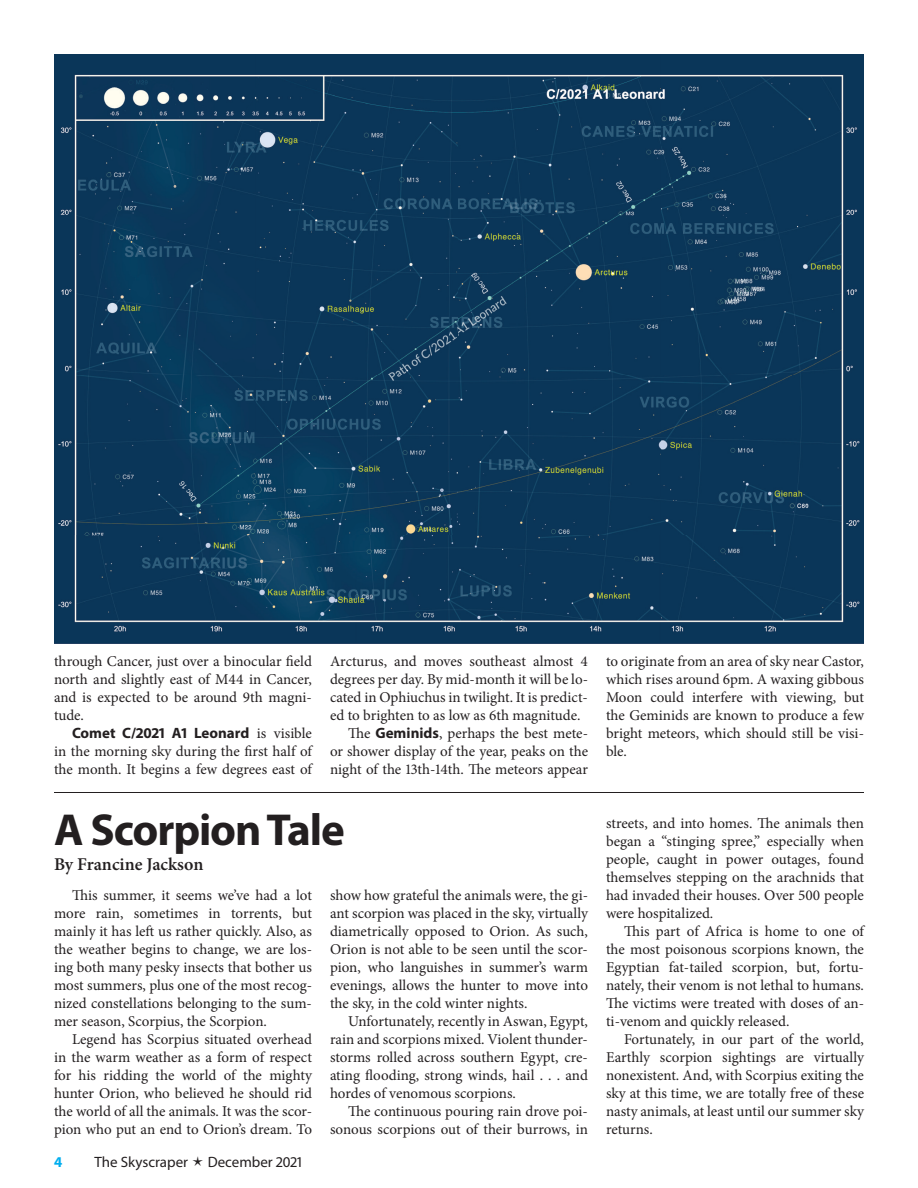
<style>
.page{position:relative;width:918px;height:1188px;background:#fff}
.page>*{position:absolute;margin:0;border:0;box-sizing:border-box;transform-origin:0 0}
.t1{font:700 45px "Myriad Pro";letter-spacing:-.025em;color:#231f20}
.t2{font:600 18px "Minion Pro";color:#231f20}
.t3{font:15px/18px "Minion Pro";color:#231f20;text-align:justify}
.t4{font:700 15px "Myriad Pro";color:#231f20}
.t5{font:15px "Myriad Pro";color:#231f20}
.t6{font:700 15px "Myriad Pro";color:#00aeef}
.s1{font-family:"Minion Pro";font-weight:400}
.s2{font-family:"Myriad Pro";font-weight:700}
</style>
<div class="page">
<img style="left:54px;top:54px;width:810px;height:589px">
<hr style="left:54px;top:792px;width:810px;height:1px;background:#231f20">
<p class="t3" style="left:54px;top:652px;width:260px">through Cancer, just over a binocular field north and slightly east of M44 in Cancer, and is expected to be around 9th magni&shy;tude.</p>
<p class="t4" style="left:72px;top:723px;width:241px">Comet C/2021 A1 Leonard <span class="s1">is visible</span></p>
<p class="t3" style="left:54px;top:742px;width:260px">in the morning sky during the first half of the month. It begins a few degrees east of</p>
<p class="t3" style="left:330px;top:652px;width:260px">Arcturus, and moves southeast almost 4</p>
<p class="t3" style="left:330px;top:670px;width:260px">degrees per day. By mid-month it will be lo-</p>
<p class="t3" style="left:330px;top:688px;width:259px">cated in Ophiuchus in twilight. It is predict-</p>
<p class="t3" style="left:330px;top:706px;width:252px">ed to brighten to as low as 6th magnitude.</p>
<p class="t3" style="left:348px;top:724px;width:242px">The <span class="s2">Geminids</span>, perhaps the best mete-</p>
<p class="t3" style="left:330px;top:742px;width:260px">or shower display of the year, peaks on the</p>
<p class="t3" style="left:330px;top:760px;width:259px">night of the 13th-14th. The meteors appear</p>
<h1 class="t1" style="left:54px;top:800px;width:292px">A Scorpion Tale</h1>
<p class="t2" style="left:54px;top:852px;width:151px">By Francine Jackson</p>
<p class="t3" style="left:54px;top:886px;width:260px;text-indent:18px">This summer, it seems we’ve had a lot more rain, sometimes in torrents, but mainly it has left us rather quickly. Also, as the weather begins to change, we are los&shy;ing both many pesky insects that bother us most summers, plus one of the most recog&shy;nized constellations belonging to the sum&shy;mer season, Scorpius, the Scorpion.</p>
<p class="t3" style="left:54px;top:1030px;width:260px;text-indent:18px">Legend has Scorpius situated overhead in the warm weather as a form of respect for his ridding the world of the mighty hunter Orion, who believed he should rid the world of all the animals. It was the scor&shy;pion who put an end to Orion’s dream. To</p>
<p class="t6" style="left:54px;top:1152px;width:10px">4</p>
<p class="t5" style="left:94px;top:1153px;width:95px">The Skyscraper</p>
<p class="t5" style="left:208px;top:1153px;width:96px">December 2021</p>
<p class="t3" style="left:330px;top:886px;width:260px">show how grateful the animals were, the gi&shy;ant scorpion was placed in the sky, virtually diametrically opposed to Orion. As such, Orion is not able to be seen until the scor&shy;pion, who languishes in summer’s warm evenings, allows the hunter to move into the sky, in the cold winter nights.</p>
<p class="t3" style="left:330px;top:1012px;width:260px;text-indent:18px">Unfortunately, recently in Aswan, Egypt, rain and scorpions mixed. Violent thunder&shy;storms rolled across southern Egypt, cre&shy;ating flooding, strong winds, hail . . . and hordes of venomous scorpions.</p>
<p class="t3" style="left:330px;top:1102px;width:259px;text-align:right">The continuous pouring rain drove poi&shy;sonous scorpions out of their burrows, in</p>
<p class="t3" style="left:606px;top:652px;width:260px">to originate from an area of sky near Castor, which rises around 6pm. A waxing gibbous Moon could interfere with viewing, but the Geminids are known to produce a few bright meteors, which should still be visi&shy;ble.</p>
<p class="t3" style="left:606px;top:814px;width:260px">streets, and into homes. The animals then began a “stinging spree,” especially when people, caught in power outages, found themselves stepping on the arachnids that had invaded their houses. Over 500 people were hospitalized.</p>
<p class="t3" style="left:606px;top:922px;width:260px;text-indent:18px">This part of Africa is home to one of the most poisonous scorpions known, the Egyptian fat-tailed scorpion, but, fortu&shy;nately, their venom is not lethal to humans.<br>The victims were treated with doses of an&shy;ti-venom and quickly released.</p>
<p class="t3" style="left:606px;top:1030px;width:260px;text-indent:18px">Fortunately, in our part of the world, Earthly scorpion sightings are virtually nonexistent. And, with Scorpius exiting the sky at this time, we are totally free of these nasty animals, at least until our summer sky returns.</p>
</div>
